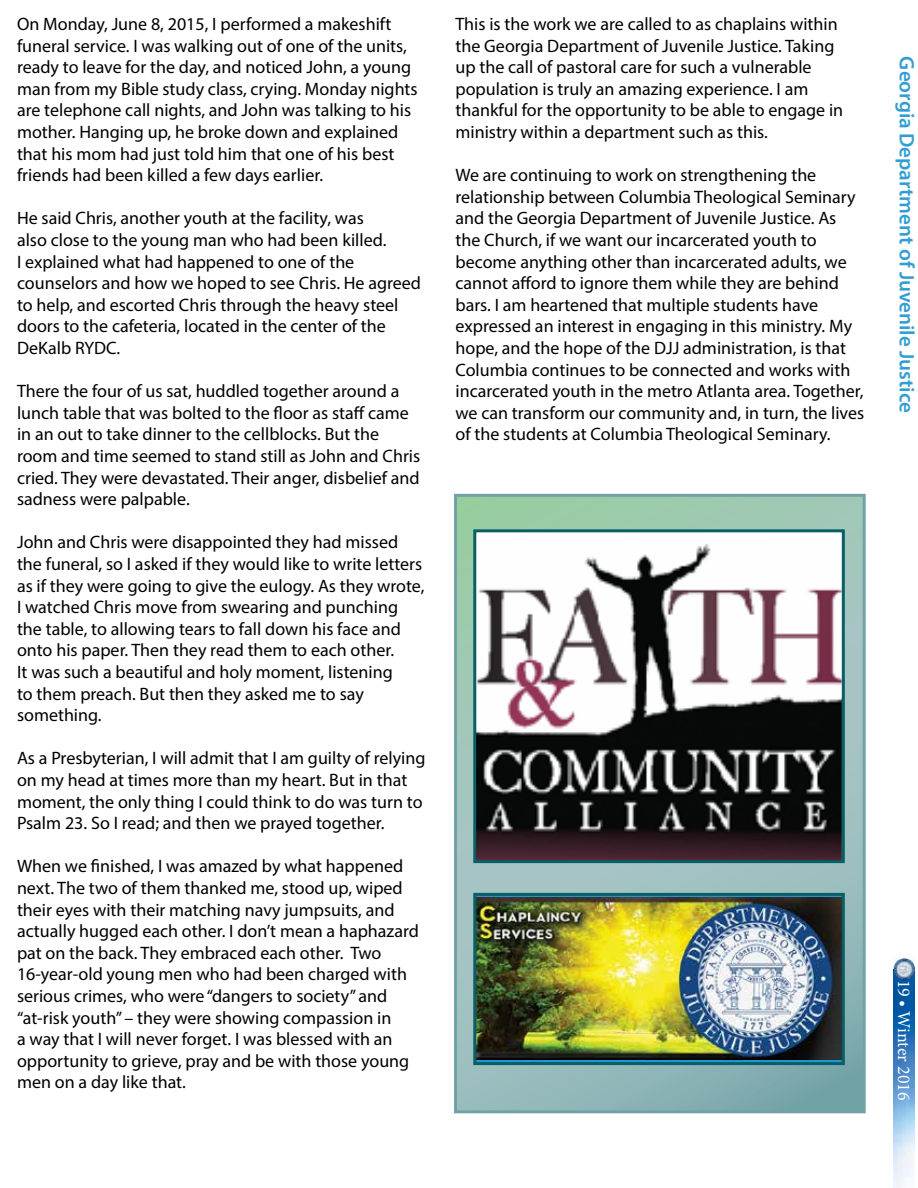
<style>
.page{position:relative;width:918px;height:1188px;background:#fff}
.page>*{position:absolute;margin:0;border:0;box-sizing:border-box;transform-origin:0 0}
.t1{font:600 21px "Myriad Pro";color:#329dd3}
.t2{font:18px/21.6px "Myriad Pro";color:#000}
.t3{font:18px "Minion Pro";color:#fff}
</style>
<div class="page">
<img style="left:894px;top:981px;width:21px;height:207px">
<img style="left:893px;top:959px;width:22px;height:22px">
<svg style="left:458px;top:498px;width:404px;height:611px;background:#97beb7"></svg>
<img style="left:477px;top:533px;width:364px;height:326px">
<div style="left:473px;top:529px;width:372px;height:334px;border:3px solid #095f66"></div>
<img style="left:477px;top:897px;width:364px;height:163px">
<div style="left:473px;top:893px;width:372px;height:172px;border:3px solid #095f66"></div>
<p class="t2" style="left:17px;top:13px;width:402px">On Monday, June 8, 2015, I performed a makeshift funeral service. I was walking out of one of the units, ready to leave for the day, and noticed John, a young man from my Bible study class, crying. Monday nights are telephone call nights, and John was talking to his mother. Hanging up, he broke down and explained that his mom had just told him that one of his best friends had been killed a few days earlier.</p>
<p class="t2" style="left:17px;top:207px;width:405px">He said Chris, another youth at the facility, was<br>also close to the young man who had been killed.<br>I explained what had happened to one of the counselors and how we hoped to see Chris. He agreed to help, and escorted Chris through the heavy steel doors to the cafeteria, located in the center of the DeKalb RYDC.</p>
<p class="t2" style="left:17px;top:380px;width:405px">There the four of us sat, huddled together around a lunch table that was bolted to the floor as staff came in an out to take dinner to the cellblocks. But the room and time seemed to stand still as John and Chris cried. They were devastated. Their anger, disbelief and sadness were palpable.</p>
<p class="t2" style="left:17px;top:531px;width:409px">John and Chris were disappointed they had missed the funeral, so I asked if they would like to write letters as if they were going to give the eulogy. As they wrote, I watched Chris move from swearing and punching the table, to allowing tears to fall down his face and onto his paper. Then they read them to each other.<br>It was such a beautiful and holy moment, listening<br>to them preach. But then they asked me to say something.</p>
<p class="t2" style="left:17px;top:747px;width:410px">As a Presbyterian, I will admit that I am guilty of relying on my head at times more than my heart. But in that moment, the only thing I could think to do was turn to Psalm 23. So I read; and then we prayed together.</p>
<p class="t2" style="left:17px;top:855px;width:403px">When we finished, I was amazed by what happened next. The two of them thanked me, stood up, wiped their eyes with their matching navy jumpsuits, and actually hugged each other. I don’t mean a haphazard pat on the back. They embraced each other. Two 16-year-old young men who had been charged with serious crimes, who were “dangers to society” and “at-risk youth” – they were showing compassion in<br>a way that I will never forget. I was blessed with an opportunity to grieve, pray and be with those young men on a day like that.</p>
<p class="t2" style="left:455px;top:13px;width:389px">This is the work we are called to as chaplains within the Georgia Department of Juvenile Justice. Taking up the call of pastoral care for such a vulnerable population is truly an amazing experience. I am thankful for the opportunity to be able to engage in ministry within a department such as this.</p>
<p class="t2" style="left:455px;top:164px;width:410px">We are continuing to work on strengthening the relationship between Columbia Theological Seminary and the Georgia Department of Juvenile Justice. As the Church, if we want our incarcerated youth to become anything other than incarcerated adults, we cannot afford to ignore them while they are behind bars. I am heartened that multiple students have expressed an interest in engaging in this ministry. My hope, and the hope of the DJJ administration, is that Columbia continues to be connected and works with incarcerated youth in the metro Atlanta area. Together, we can transform our community and, in turn, the lives of the students at Columbia Theological Seminary.</p>
<p class="t1" style="left:920px;top:56px;width:358px;rotate:90deg">Georgia Department of Juvenile Justice</p>
<p class="t3" style="left:916px;top:980px;width:122px;rotate:90deg">19 • Winter 2016</p>
</div>
